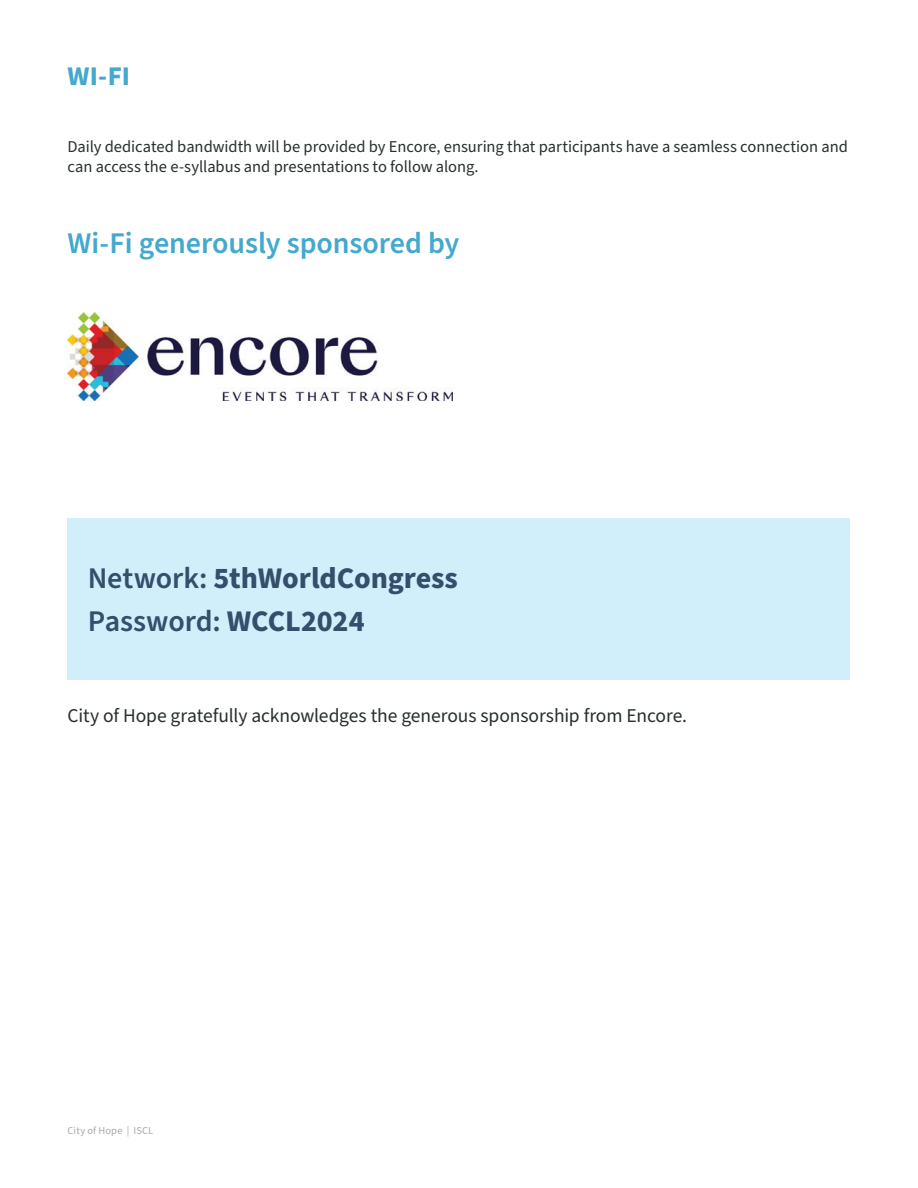
<style>
.page{position:relative;width:918px;height:1188px;background:#fff}
.page>*{position:absolute;margin:0;border:0;box-sizing:border-box;transform-origin:0 0}
.t1{font:700 30px/42.8px "Source Sans Pro";letter-spacing:-.005em;color:#344e6b}
.t2{font:600 30px "Source Sans Pro";letter-spacing:-.005em;color:#44a9cd}
.t3{font:700 27px "Source Sans Pro";color:#44a9cd}
.t4{font:19.5px "Source Sans Pro";letter-spacing:-.005em;color:#27302c}
.t5{font:16.5px/19.8px "Source Sans Pro";letter-spacing:-.005em;color:#27302c}
.t6{font:10.5px "Source Sans Pro";letter-spacing:.015em;color:#a9a9a4}
.s1{font-weight:600}
</style>
<div class="page">
<img style="left:68px;top:312px;width:384px;height:88px">
<div style="left:68px;top:518px;width:782px;height:162px;background:#d1eefb"></div>
<h2 class="t3" style="left:68px;top:58px;width:64px">WI-FI</h2>
<p class="t5" style="left:68px;top:137px;width:782px">Daily dedicated bandwidth will be provided by Encore, ensuring that participants have a seamless connection and can access the e-syllabus and presentations to follow along.</p>
<h1 class="t2" style="left:67px;top:223px;width:393px">Wi-Fi generously sponsored by</h1>
<h1 class="t1" style="left:88px;top:557px;width:372px"><span class="s1">Network:</span> 5thWorldCongress<br><span class="s1">Password:</span> WCCL2024</h1>
<p class="t4" style="left:68px;top:702px;width:621px">City of Hope gratefully acknowledges the generous sponsorship from Encore.</p>
<p class="t6" style="left:68px;top:1124px;width:87px">City of Hope | ISCL</p>
</div>
